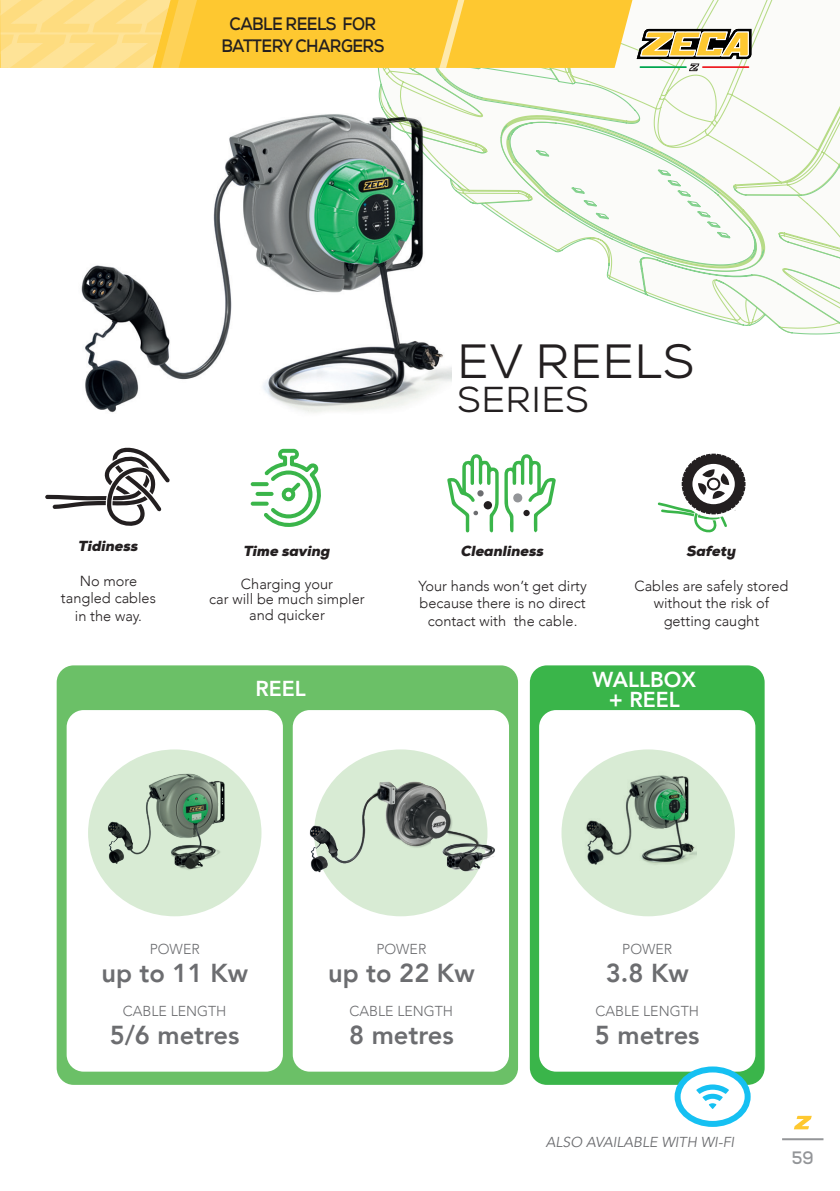
<style>
.page{position:relative;width:840px;height:1191px;background:#fff}
.page>*{position:absolute;margin:0;border:0;box-sizing:border-box;transform-origin:0 0}
.t1{font:48px "Nexa";letter-spacing:.015em;color:#231f20}
.t2{font:36px "Nexa";letter-spacing:.015em;color:#231f20}
.t3{font:800 26px "Avenir";color:#6c6d70}
.t4{font:800 21.6px/20.2px "Avenir";color:#fff;text-align:center}
.t5{font:700 18px/22px "Nexa";letter-spacing:-.035em;color:#231f20;text-align:center;scale:.9 1}
.t6{font:700 18px "Nexa";color:#939598;scale:.9 1}
.t7{font:300 14.6px/17.4px "Avenir";color:#231f20;text-align:center}
.t8{font:italic 900 14.6px "Nexa";color:#231f20}
.t9{font:300 14.4px "Avenir";color:#6c6d70}
.t10{font:italic 14.4px "Avenir";color:#6c6d70}
</style>
<div class="page">
<hr style="left:781px;top:1138px;width:42px;height:2px;background:#939598">
<svg style="left:794px;top:1115px;width:17px;height:14px"></svg>
<svg style="left:377px;top:0;width:462px;height:335px"></svg>
<div style="left:201px;top:0;width:431px;height:68px;background:#fec830"></div>
<svg style="left:439px;top:0;width:29px;height:68px;background:#fdcf4b"></svg>
<svg style="left:0;top:0;width:201px;height:68px;background:#fedb7c"></svg>
<svg style="left:636px;top:29px;width:115px;height:42px"></svg>
<div style="left:57px;top:665px;width:460px;height:419px;background:#6bc067;border-radius:17px"></div>
<div style="left:529px;top:665px;width:235px;height:419px;background:#3ab54a;border-radius:17px"></div>
<div style="left:539px;top:710px;width:216px;height:361px;background:#fff;border-radius:17px"></div>
<div style="left:67px;top:710px;width:216px;height:361px;background:#fff;border-radius:17px"></div>
<div style="left:292px;top:710px;width:216px;height:361px;background:#fff;border-radius:17px"></div>
<svg style="left:677px;top:1069px;width:70px;height:55px"></svg>
<div style="left:674px;top:1066px;width:76px;height:61px;border:6px solid #15c0f2;border-radius:50%"></div>
<svg style="left:696px;top:1084px;width:32px;height:25px"></svg>
<div style="left:88px;top:749px;width:173px;height:167px;background:#d8ebd4;border-radius:50%"></div>
<div style="left:314px;top:749px;width:173px;height:167px;background:#d8ebd4;border-radius:50%"></div>
<div style="left:561px;top:749px;width:173px;height:167px;background:#d8ebd4;border-radius:50%"></div>
<img style="left:581px;top:770px;width:115px;height:95px">
<img style="left:309px;top:767px;width:186px;height:108px">
<img style="left:100px;top:762px;width:136px;height:126px">
<svg style="left:45px;top:447px;width:125px;height:79px"></svg>
<svg style="left:504px;top:454px;width:51px;height:78px"></svg>
<svg style="left:447px;top:454px;width:51px;height:78px"></svg>
<svg style="left:657px;top:453px;width:88px;height:80px"></svg>
<svg style="left:250px;top:449px;width:71px;height:78px"></svg>
<img style="left:81px;top:96px;width:370px;height:317px">
<p class="t5" style="left:221px;top:12px;width:182px">CABLE REELS FOR<br>BATTERY CHARGERS</p>
<p class="t8" style="left:78px;top:536px;width:61px">Tidiness</p>
<p class="t7" style="left:61px;top:572px;width:96px">No more tangled cables in the way.</p>
<p class="t8" style="left:243px;top:541px;width:88px">Time saving</p>
<p class="t7" style="left:209px;top:576px;width:157px;line-height:15.6px">Charging your<br>car will be much simpler</p>
<p class="t7" style="left:249px;top:606px;width:77px">and quicker</p>
<p class="t1" style="left:457px;top:331px;width:239px">EV REELS</p>
<p class="t2" style="left:457px;top:377px;width:133px">SERIES</p>
<p class="t8" style="left:461px;top:541px;width:84px">Cleanliness</p>
<p class="t7" style="left:418px;top:577px;width:170px">Your hands won’t get dirty because there is no direct contact with the cable.</p>
<p class="t8" style="left:686px;top:541px;width:51px">Safety</p>
<p class="t7" style="left:634px;top:577px;width:155px">Cables are safely stored</p>
<p class="t7" style="left:653px;top:594px;width:117px">without the risk of</p>
<p class="t7" style="left:663px;top:612px;width:97px">getting caught</p>
<p class="t4" style="left:255px;top:679px;width:52px">REEL</p>
<p class="t4" style="left:592px;top:669px;width:105px">WALLBOX + REEL</p>
<p class="t9" style="left:150px;top:941px;width:52px">POWER</p>
<p class="t3" style="left:101px;top:952px;width:148px">up to 11 Kw</p>
<p class="t9" style="left:123px;top:1003px;width:105px">CABLE LENGTH</p>
<p class="t3" style="left:110px;top:1014px;width:131px">5/6 metres</p>
<p class="t9" style="left:376px;top:941px;width:52px">POWER</p>
<p class="t3" style="left:328px;top:952px;width:148px">up to 22 Kw</p>
<p class="t9" style="left:349px;top:1003px;width:105px">CABLE LENGTH</p>
<p class="t3" style="left:349px;top:1014px;width:106px">8 metres</p>
<p class="t9" style="left:622px;top:941px;width:52px">POWER</p>
<p class="t3" style="left:605px;top:952px;width:84px">3.8 Kw</p>
<p class="t9" style="left:595px;top:1003px;width:105px">CABLE LENGTH</p>
<p class="t3" style="left:594px;top:1014px;width:106px">5 metres</p>
<p class="t10" style="left:545px;top:1133px;width:190px">ALSO AVAILABLE WITH WI-FI</p>
<p class="t6" style="left:791px;top:1146px;width:26px">59</p>
</div>
